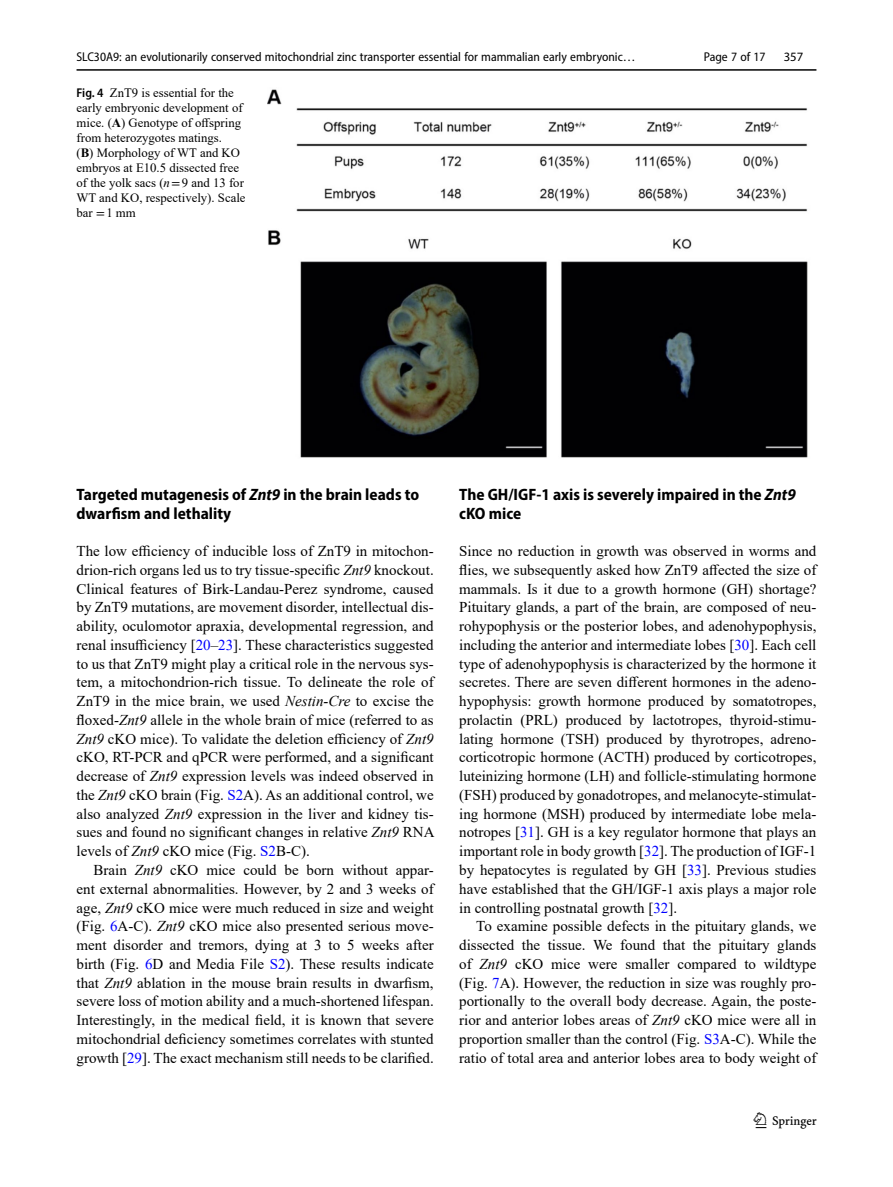
<style>
.page{position:relative;width:893px;height:1187px;background:#fff}
.page>*{position:absolute;margin:0;border:0;box-sizing:border-box;transform-origin:0 0}
.t1{font:22.5px "Springnew";color:#000}
.Head_2{font:700 semi-condensed 16.5px/18.8px "Myriad Pro";color:#000}
.Body_Text{font:15px/18.8px "Times New Roman";color:#000;text-align:justify}
.Body_Text_Indent{font:15px/18.8px "Times New Roman";color:#000;text-align:justify}
.Figure_Caption_Side{font:12.75px/15px "Times New Roman";color:#000}
.t2{font:semi-condensed 12.75px "Myriad Pro";color:#000}
.t3{font:12.75px "Myriad Pro";color:#000}
.s1{font-family:"Myriad Pro";font-weight:600;font-stretch:semi-condensed}
.s2{font-weight:700}
.s3{font-style:italic}
.s4{font-family:"STIX"}
.s5{color:#00f}
</style>
<div class="page">
<hr style="left:77px;top:69px;width:739px;height:2px;background:#000">
<img style="left:268px;top:89px;width:540px;height:369px">
<p class="t2" style="left:77px;top:49px;width:560px">SLC30A9: an evolutionarily conserved mitochondrial zinc transporter essential for mammalian early embryonic…</p>
<p class="Figure_Caption_Side" style="left:77px;top:84px;width:171px"><span class="s1">Fig. 4</span> ZnT9 is essential for the early embryonic development of mice. (<span class="s2">A</span>) Genotype of offspring from heterozygotes matings.<br>(<span class="s2">B</span>) Morphology of WT and KO embryos at E10.5 dissected free of the yolk sacs (<span class="s3">n</span><span class="s4">=</span>9 and 13 for<br>WT and KO, respectively). Scale bar <span class="s4">=</span>1 mm</p>
<p class="t2" style="left:704px;top:49px;width:63px">Page 7 of 17</p>
<p class="t3" style="left:784px;top:48px;width:21px">357</p>
<p class="Head_2" style="left:77px;top:484px;width:344px">Targeted mutagenesis of <span class="s3">Znt9</span> in the brain leads to dwarfism and lethality</p>
<p class="Body_Text" style="left:77px;top:541px;width:359px">The low efficiency of inducible loss of ZnT9 in mitochon&shy;drion-rich organs led us to try tissue-specific <span class="s3">Znt9</span> knockout.<br>Clinical features of Birk-Landau-Perez syndrome, caused by ZnT9 mutations, are movement disorder, intellectual dis&shy;ability, oculomotor apraxia, developmental regression, and renal insufficiency [<span class="s5">20</span>–<span class="s5">23</span>]. These characteristics suggested to us that ZnT9 might play a critical role in the nervous sys&shy;tem, a mitochondrion-rich tissue. To delineate the role of ZnT9 in the mice brain, we used <span class="s3">Nestin-Cre</span> to excise the floxed-<span class="s3">Znt9</span> allele in the whole brain of mice (referred to as <span class="s3">Znt9</span> cKO mice). To validate the deletion efficiency of <span class="s3">Znt9 </span>cKO, RT-PCR and qPCR were performed, and a significant decrease of <span class="s3">Znt9</span> expression levels was indeed observed in the <span class="s3">Znt9</span> cKO brain (Fig. <span class="s5">S2</span>A). As an additional control, we also analyzed <span class="s3">Znt9</span> expression in the liver and kidney tis&shy;sues and found no significant changes in relative <span class="s3">Znt9</span> RNA levels of <span class="s3">Znt9</span> cKO mice (Fig. <span class="s5">S2</span>B-C).</p>
<p class="Body_Text_Indent" style="left:77px;top:860px;width:359px;text-indent:17px">Brain <span class="s3">Znt9</span> cKO mice could be born without appar&shy;ent external abnormalities. However, by 2 and 3 weeks of age, <span class="s3">Znt9</span> cKO mice were much reduced in size and weight (Fig. <span class="s5">6</span>A-C). <span class="s3">Znt9</span> cKO mice also presented serious move&shy;ment disorder and tremors, dying at 3 to 5 weeks after birth (Fig. <span class="s5">6</span>D and Media File <span class="s5">S2</span>). These results indicate that <span class="s3">Znt9</span> ablation in the mouse brain results in dwarfism, severe loss of motion ability and a much-shortened lifespan.<br>Interestingly, in the medical field, it is known that severe mitochondrial deficiency sometimes correlates with stunted growth [<span class="s5">29</span>]. The exact mechanism still needs to be clarified.</p>
<p class="Head_2" style="left:459px;top:484px;width:338px">The GH/IGF-1 axis is severely impaired in the <span class="s3">Znt9 </span>cKO mice</p>
<p class="Body_Text" style="left:459px;top:541px;width:359px">Since no reduction in growth was observed in worms and flies, we subsequently asked how ZnT9 affected the size of mammals. Is it due to a growth hormone (GH) shortage?<br>Pituitary glands, a part of the brain, are composed of neu&shy;rohypophysis or the posterior lobes, and adenohypophysis, including the anterior and intermediate lobes [<span class="s5">30</span>]. Each cell type of adenohypophysis is characterized by the hormone it secretes. There are seven different hormones in the adeno&shy;hypophysis: growth hormone produced by somatotropes, prolactin (PRL) produced by lactotropes, thyroid-stimu&shy;lating hormone (TSH) produced by thyrotropes, adreno&shy;corticotropic hormone (ACTH) produced by corticotropes, luteinizing hormone (LH) and follicle-stimulating hormone (FSH) produced by gonadotropes, and melanocyte-stimulat&shy;ing hormone (MSH) produced by intermediate lobe mela&shy;notropes [<span class="s5">31</span>]. GH is a key regulator hormone that plays an important role in body growth [<span class="s5">32</span>]. The production of IGF-1 by hepatocytes is regulated by GH [<span class="s5">33</span>]. Previous studies have established that the GH/IGF-1 axis plays a major role in controlling postnatal growth [<span class="s5">32</span>].</p>
<p class="Body_Text_Indent" style="left:459px;top:916px;width:359px;text-indent:17px">To examine possible defects in the pituitary glands, we dissected the tissue. We found that the pituitary glands of <span class="s3">Znt9</span> cKO mice were smaller compared to wildtype (Fig. <span class="s5">7</span>A). However, the reduction in size was roughly pro&shy;portionally to the overall body decrease. Again, the poste&shy;rior and anterior lobes areas of <span class="s3">Znt9</span> cKO mice were all in proportion smaller than the control (Fig. <span class="s5">S3</span>A-C). While the ratio of total area and anterior lobes area to body weight of</p>
<h1 class="t1" style="left:756px;top:1107px;width:63px">1 3</h1>
</div>
